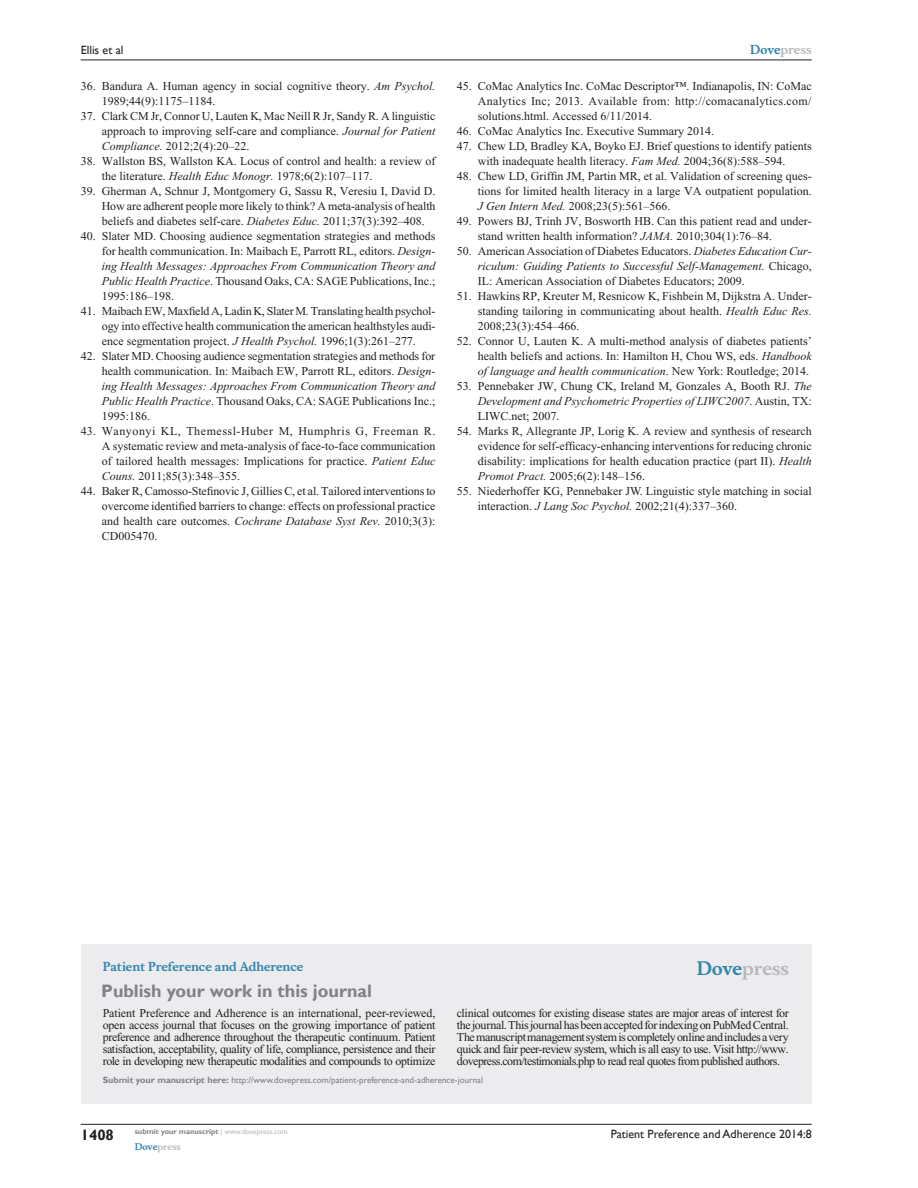
<style>
.page{position:relative;width:918px;height:1188px;background:#fff}
.page>*{position:absolute;margin:0;border:0;box-sizing:border-box;transform-origin:0 0}
.PromBx-H1{font:700 18px "Gill Sans";color:#808285}
.PromBx-Brand{font:700 18px "Musee";color:#b8b9bc}
.t1{font:700 15px "Gill Sans";color:#231f20}
.RefNL2{font:12px/15px "Times New Roman";color:#231f20;text-align:justify}
.PromBx-Tx{font:12px/12px "Times New Roman";letter-spacing:-.045em;color:#231f20;text-align:justify}
.t2{font:12px "Gill Sans";color:#231f20}
.PromBx-JrnlName{font:700 12px "Musee";color:#3485ae}
.t3{font:700 12px "Musee";color:#b8b9bc}
.PromBx-SubmitMssWebA{font:9px "Gill Sans";color:#808285}
.t4{font:700 9px "Musee";color:#b8b9bc}
.t5{font:700 7.5px "Gill Sans";color:#808285}
.s1{font-style:italic}
.s2{color:#3485ae}
.s3{font-weight:700}
.s4{font-weight:400;color:#b8b9bc}
</style>
<div class="page">
<div style="left:81px;top:944px;width:731px;height:159px;background:#ececee"></div>
<hr style="left:81px;top:1124px;width:731px;height:1px;background:#231f20">
<hr style="left:81px;top:60px;width:731px;height:1px;background:#231f20">
<p class="t2" style="left:81px;top:43px;width:44px">Ellis et al</p>
<p class="RefNL2" style="left:102px;top:79px;width:335px;text-indent:-21px">36. Bandura A. Human agency in social cognitive theory. <span class="s1">Am Psychol.<br></span>1989;44(9):1175–1184.</p>
<p class="RefNL2" style="left:102px;top:109px;width:335px;text-indent:-21px">37. Clark CM Jr, Connor U, Lauten K, Mac Neill R Jr, Sandy R. A linguistic approach to improving self-care and compliance. <span class="s1">Journal for Patient Compliance.</span> 2012;2(4):20–22.</p>
<p class="RefNL2" style="left:102px;top:154px;width:335px;text-indent:-21px">38. Wallston BS, Wallston KA. Locus of control and health: a review of the literature. <span class="s1">Health Educ Monogr.</span> 1978;6(2):107–117.</p>
<p class="RefNL2" style="left:102px;top:184px;width:335px;text-indent:-21px">39. Gherman A, Schnur J, Montgomery G, Sassu R, Veresiu I, David D.<br>How are adherent people more likely to think? A meta-analysis of health beliefs and diabetes self-care. <span class="s1">Diabetes Educ.</span> 2011;37(3):392–408.</p>
<p class="RefNL2" style="left:102px;top:229px;width:335px;text-indent:-21px">40. Slater MD. Choosing audience segmentation strategies and methods for health communication. In: Maibach E, Parrott RL, editors. <span class="s1">Design&shy;ing Health Messages: Approaches From Communication Theory and Public Health Practice</span>. Thousand Oaks, CA: SAGE Publications, Inc.; 1995:186–198.</p>
<p class="RefNL2" style="left:102px;top:304px;width:335px;text-indent:-21px">41. Maibach EW, Maxfield A, Ladin K, Slater M. Translating health psychol&shy;ogy into effective health communication the american healthstyles audi&shy;ence segmentation project. <span class="s1">J Health Psychol.</span> 1996;1(3):261–277.</p>
<p class="RefNL2" style="left:102px;top:349px;width:335px;text-indent:-21px">42. Slater MD. Choosing audience segmentation strategies and methods for health communication. In: Maibach EW, Parrott RL, editors. <span class="s1">Design&shy;ing Health Messages: Approaches From Communication Theory and Public Health Practice</span>. Thousand Oaks, CA: SAGE Publications Inc.; 1995:186.</p>
<p class="RefNL2" style="left:102px;top:424px;width:335px;text-indent:-21px">43. Wanyonyi KL, Themessl-Huber M, Humphris G, Freeman R.<br>A systematic review and meta-analysis of face-to-face communication of tailored health messages: Implications for practice. <span class="s1">Patient Educ Couns.</span> 2011;85(3):348–355.</p>
<p class="RefNL2" style="left:102px;top:484px;width:335px;text-indent:-21px">44. Baker R, Camosso-Stefinovic J, Gillies C, et al. Tailored interventions to overcome identified barriers to change: effects on professional practice and health care outcomes. <span class="s1">Cochrane Database Syst Rev.</span> 2010;3(3):<br>CD005470.</p>
<p class="t3" style="left:750px;top:43px;width:63px"><span class="s2">Dove</span>press</p>
<p class="RefNL2" style="left:478px;top:79px;width:335px;text-indent:-21px">45. CoMac Analytics Inc. CoMac Descriptor™. Indianapolis, IN: CoMac Analytics Inc; 2013. Available from: http://comacanalytics.com/ solutions.html. Accessed 6/11/2014.</p>
<p class="RefNL2" style="left:457px;top:124px;width:259px">46. CoMac Analytics Inc. Executive Summary 2014.</p>
<p class="RefNL2" style="left:457px;top:139px;width:356px;text-align:center">47. Chew LD, Bradley KA, Boyko EJ. Brief questions to identify patients with inadequate health literacy. <span class="s1">Fam Med.</span> 2004;36(8):588–594.</p>
<p class="RefNL2" style="left:478px;top:169px;width:335px;text-indent:-21px">48. Chew LD, Griffin JM, Partin MR, et al. Validation of screening ques&shy;tions for limited health literacy in a large VA outpatient population.<br><span class="s1">J Gen Intern Med.</span> 2008;23(5):561–566.</p>
<p class="RefNL2" style="left:478px;top:214px;width:335px;text-indent:-21px">49. Powers BJ, Trinh JV, Bosworth HB. Can this patient read and under&shy;stand written health information? <span class="s1">JAMA.</span> 2010;304(1):76–84.</p>
<p class="RefNL2" style="left:478px;top:244px;width:335px;text-indent:-21px">50. American Association of Diabetes Educators. <span class="s1">Diabetes Education Cur&shy;riculum: Guiding Patients to Successful Self-Management.</span> Chicago, IL: American Association of Diabetes Educators; 2009.</p>
<p class="RefNL2" style="left:478px;top:289px;width:335px;text-indent:-21px">51. Hawkins RP, Kreuter M, Resnicow K, Fishbein M, Dijkstra A. Under&shy;standing tailoring in communicating about health. <span class="s1">Health Educ Res.<br></span>2008;23(3):454–466.</p>
<p class="RefNL2" style="left:478px;top:334px;width:335px;text-indent:-21px">52. Connor U, Lauten K. A multi-method analysis of diabetes patients’ health beliefs and actions. In: Hamilton H, Chou WS, eds. <span class="s1">Handbook of language and health communication</span>. New York: Routledge; 2014.</p>
<p class="RefNL2" style="left:478px;top:379px;width:335px;text-indent:-21px">53. Pennebaker JW, Chung CK, Ireland M, Gonzales A, Booth RJ. <span class="s1">The Development and Psychometric Properties of LIWC2007</span>. Austin, TX:<br>LIWC.net; 2007.</p>
<p class="RefNL2" style="left:478px;top:424px;width:335px;text-indent:-21px">54. Marks R, Allegrante JP, Lorig K. A review and synthesis of research evidence for self-efficacy-enhancing interventions for reducing chronic disability: implications for health education practice (part II). <span class="s1">Health Promot Pract.</span> 2005;6(2):148–156.</p>
<p class="RefNL2" style="left:478px;top:484px;width:335px;text-indent:-21px">55. Niederhoffer KG, Pennebaker JW. Linguistic style matching in social interaction. <span class="s1">J Lang Soc Psychol.</span> 2002;21(4):337–360.</p>
<p class="PromBx-JrnlName" style="left:103px;top:959px;width:202px">Patient Preference and Adherence</p>
<p class="PromBx-H1" style="left:101px;top:980px;width:272px">Publish your work in this journal</p>
<p class="PromBx-Brand" style="left:697px;top:958px;width:94px"><span class="s2">Dove</span>press</p>
<p class="PromBx-Tx" style="left:103px;top:1007px;width:334px">Patient Preference and Adherence is an international, peer-reviewed, open access journal that focuses on the growing importance of patient preference and adherence throughout the therapeutic continuum. Patient satisfaction, acceptability, quality of life, compliance, persistence and their role in developing new therapeutic modalities and compounds to optimize</p>
<p class="PromBx-Tx" style="left:457px;top:1007px;width:333px">clinical outcomes for existing disease states are major areas of interest for the journal. This journal has been accepted for indexing on PubMed Central.<br>The manuscript management system is completely online and includes a very quick and fair peer-review system, which is all easy to use. Visit http://www. dovepress.com/testimonials.php to read real quotes from published authors.</p>
<p class="PromBx-SubmitMssWebA" style="left:103px;top:1075px;width:382px"><span class="s3">Submit your manuscript here:</span> http://www.dovepress.com/patient-preference-and-adherence-journal</p>
<p class="t1" style="left:81px;top:1126px;width:35px">1408</p>
<p class="t5" style="left:135px;top:1127px;width:154px">submit your manuscript <span class="s4">| www.dovepress.com</span></p>
<p class="t4" style="left:135px;top:1141px;width:48px"><span class="s2">Dove</span>press</p>
<p class="t2" style="left:611px;top:1127px;width:203px">Patient Preference and Adherence 2014:8</p>
</div>
